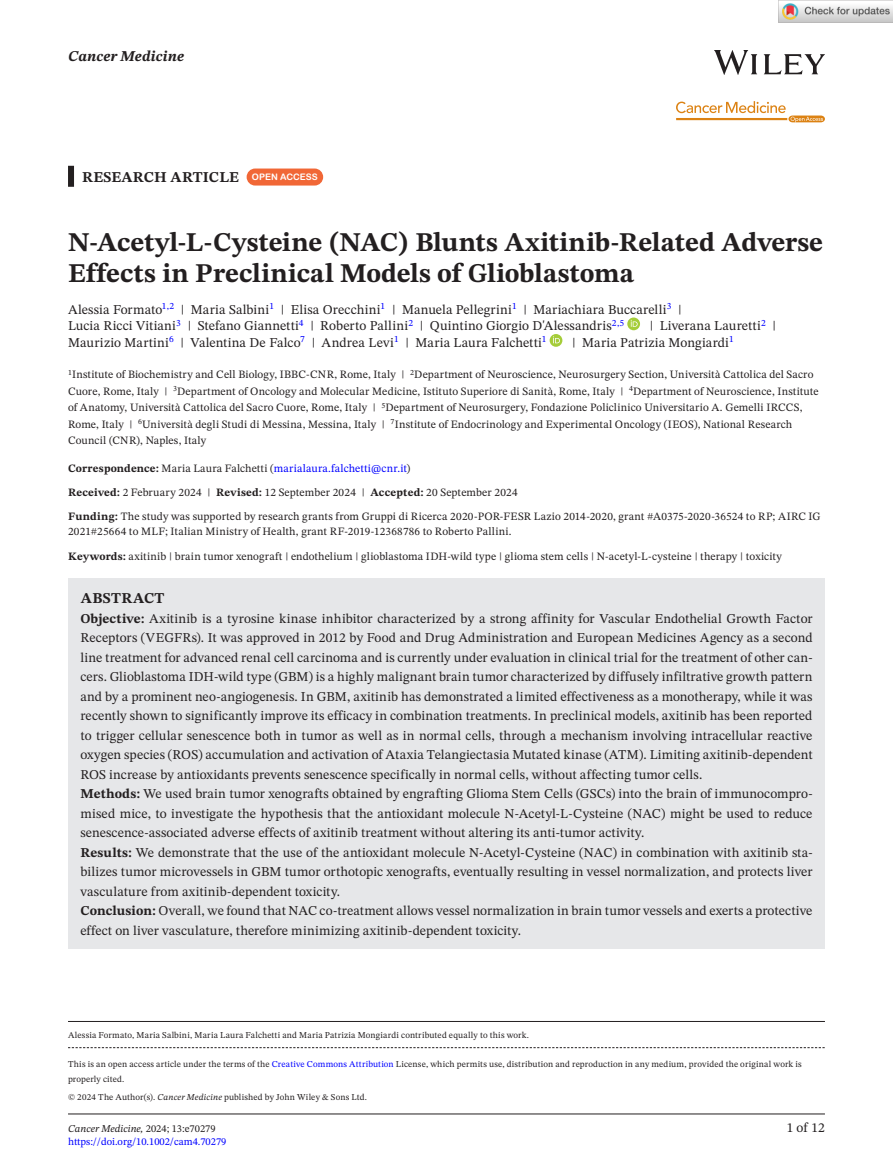
<style>
.page{position:relative;width:893px;height:1174px;background:#fff}
.page>*{position:absolute;margin:0;border:0;box-sizing:border-box;transform-origin:0 0}
.t1{font:700 27px/31.5px "STIX Two Text";color:#231f20}
.t2{font:700 15px "STIX Two Text";letter-spacing:.01em;color:#231f20}
.t3{font:italic 700 15px "STIX Two Text";letter-spacing:.01em;color:#231f20}
.t4{font:13.5px/19.5px "STIX Two Text";letter-spacing:.01em;color:#231f20}
.t5{font:11.25px/16.5px "STIX Two Text";letter-spacing:.015em;color:#231f20}
.t6{font:10.5px/12.6px "STIX Two Text";color:#00f}
.t7{font:9px/15px "STIX Two Text";letter-spacing:.02em;color:#231f20}
.s1{font-family:"Arial Rounded MT Bold";font-weight:400;font-size:9px;color:#fff}
.s2{font-weight:700}
.s3{color:#00f}
.s4{font-style:italic}
.s5{font-style:italic;color:#231f20}
.s6{color:#231f20}
</style>
<div class="page">
<img style="left:714px;top:51px;width:111px;height:23px">
<hr style="left:68px;top:1113px;width:757px;height:1px;background:#231f20">
<svg style="left:676px;top:101px;width:149px;height:21px"></svg>
<div style="left:68px;top:166px;width:6px;height:21px;background:#231f20"></div>
<div style="left:68px;top:578px;width:757px;height:42px;background:#e6e7e9"></div>
<div style="left:68px;top:597px;width:757px;height:195px;background:#e6e7e9"></div>
<div style="left:68px;top:773px;width:757px;height:78px;background:#e6e7e9"></div>
<div style="left:68px;top:831px;width:757px;height:78px;background:#e6e7e9"></div>
<div style="left:68px;top:890px;width:757px;height:58px;background:#e6e7e9"></div>
<div style="left:247px;top:168px;width:76px;height:17px;background:#f16736;border-radius:9px"></div>
<svg style="left:627px;top:317px;width:13px;height:13px"></svg>
<svg style="left:631px;top:320px;width:7px;height:7px"></svg>
<svg style="left:550px;top:334px;width:12px;height:13px"></svg>
<svg style="left:553px;top:336px;width:7px;height:7px"></svg>
<svg style="left:68px;top:1047px;width:757px;height:1px"></svg>
<hr style="left:68px;top:1021px;width:757px;height:1px;background:#231f20">
<img style="left:779px;top:0;width:114px;height:23px">
<p class="t3" style="left:68px;top:46px;width:118px">Cancer Medicine</p>
<p class="t2" style="left:82px;top:166px;width:237px">RESEARCH ARTICLE <span class="s1">OPEN ACCESS</span></p>
<h1 class="t1" style="left:68px;top:227px;width:757px">N-Acetyl-L-Cysteine (NAC) Blunts Axitinib-Related Adverse<br>Effects in Preclinical Models of Glioblastoma</h1>
<p class="t4" style="left:68px;top:301px;width:615px;line-height:16.5px">Alessia Formato<sup>1,2</sup> | Maria Salbini<sup>1</sup> | Elisa Orecchini<sup>1</sup> | Manuela Pellegrini<sup>1</sup> | Mariachiara Buccarelli<sup>3</sup> |<br>Lucia Ricci Vitiani<sup>3</sup> | Stefano Giannetti<sup>4</sup> | Roberto Pallini<sup>2</sup> | Quintino Giorgio D'Alessandris<sup>2,5</sup></p>
<p class="t4" style="left:650px;top:316px;width:128px">| Liverana Lauretti<sup>2</sup> |</p>
<p class="t4" style="left:68px;top:332px;width:480px">Maurizio Martini<sup>6</sup> | Valentina De Falco<sup>7</sup> | Andrea Levi<sup>1</sup> | Maria Laura Falchetti<sup>1</sup></p>
<p class="t4" style="left:572px;top:332px;width:163px">| Maria Patrizia Mongiardi<sup>1</sup></p>
<p class="t5" style="left:68px;top:366px;width:752px"><sup>1</sup>Institute of Biochemistry and Cell Biology, IBBC-CNR, Rome, Italy | <sup>2</sup>Department of Neuroscience, Neurosurgery Section, Università Cattolica del Sacro Cuore, Rome, Italy | <sup>3</sup>Department of Oncology and Molecular Medicine, Istituto Superiore di Sanità, Rome, Italy | <sup>4</sup>Department of Neuroscience, Institute of Anatomy, Università Cattolica del Sacro Cuore, Rome, Italy | <sup>5</sup>Department of Neurosurgery, Fondazione Policlinico Universitario A. Gemelli IRCCS, Rome, Italy | <sup>6</sup>Università degli Studi di Messina, Messina, Italy | <sup>7</sup>Institute of Endocrinology and Experimental Oncology (IEOS), National Research Council (CNR), Naples, Italy</p>
<p class="t5" style="left:68px;top:456px;width:754px;line-height:24px"><span class="s2">Correspondence:</span> Maria Laura Falchetti (<span class="s3">marialaura.falchetti@cnr.it</span>)<br><span class="s2">Received:</span> 2 February 2024 | <span class="s2">Revised:</span> 12 September 2024 | <span class="s2">Accepted:</span> 20 September 2024<br><span class="s2">Funding:</span> The study was supported by research grants from Gruppi di Ricerca 2020-POR-FESR Lazio 2014-2020, grant #A0375-2020-36524 to RP; AIRC IG</p>
<p class="t5" style="left:68px;top:523px;width:445px">2021#25664 to MLF; Italian Ministry of Health, grant RF-2019-12368786 to Roberto Pallini.</p>
<p class="t5" style="left:68px;top:548px;width:715px"><span class="s2">Keywords:</span> axitinib | brain tumor xenograft | endothelium | glioblastoma IDH-wild type | glioma stem cells | N-acetyl-L-cysteine | therapy | toxicity</p>
<p class="t2" style="left:81px;top:587px;width:85px">ABSTRACT</p>
<p class="t4" style="left:80px;top:608px;width:734px"><span class="s2">Objective:</span> Axitinib is a tyrosine kinase inhibitor characterized by a strong affinity for Vascular Endothelial Growth Factor Receptors (VEGFRs). It was approved in 2012 by Food and Drug Administration and European Medicines Agency as a second line treatment for advanced renal cell carcinoma and is currently under evaluation in clinical trial for the treatment of other can&shy;cers. Glioblastoma IDH-wild type (GBM) is a highly malignant brain tumor characterized by diffusely infiltrative growth pattern and by a prominent neo-angiogenesis. In GBM, axitinib has demonstrated a limited effectiveness as a monotherapy, while it was recently shown to significantly improve its efficacy in combination treatments. In preclinical models, axitinib has been reported to trigger cellular senescence both in tumor as well as in normal cells, through a mechanism involving intracellular reactive oxygen species (ROS) accumulation and activation of Ataxia Telangiectasia Mutated kinase (ATM). Limiting axitinib-dependent ROS increase by antioxidants prevents senescence specifically in normal cells, without affecting tumor cells.<br><span class="s2">Methods:</span> We used brain tumor xenografts obtained by engrafting Glioma Stem Cells (GSCs) into the brain of immunocompro&shy;mised mice, to investigate the hypothesis that the antioxidant molecule N-Acetyl-L-Cysteine (NAC) might be used to reduce senescence-associated adverse effects of axitinib treatment without altering its anti-tumor activity.<br><span class="s2">Results:</span> We demonstrate that the use of the antioxidant molecule N-Acetyl-Cysteine (NAC) in combination with axitinib sta&shy;bilizes tumor microvessels in GBM tumor orthotopic xenografts, eventually resulting in vessel normalization, and protects liver vasculature from axitinib-dependent toxicity.<br><span class="s2">Conclusion:</span> Overall, we found that NAC co-treatment allows vessel normalization in brain tumor vessels and exerts a protective effect on liver vasculature, therefore minimizing axitinib-dependent toxicity.</p>
<p class="t7" style="left:68px;top:1028px;width:463px">Alessia Formato, Maria Salbini, Maria Laura Falchetti and Maria Patrizia Mongiardi contributed equally to this work.</p>
<p class="t7" style="left:68px;top:1056px;width:735px">This is an open access article under the terms of the <span class="s3">Creative Commons Attribution</span> License, which permits use, distribution and reproduction in any medium, provided the original work is properly cited.</p>
<p class="t7" style="left:68px;top:1089px;width:301px">© 2024 The Author(s). <span class="s4">Cancer Medicine</span> published by John Wiley &amp; Sons Ltd.</p>
<p class="t6" style="left:68px;top:1122px;width:160px"><span class="s5">Cancer Medicine,</span> <span class="s6">2024; 13:e70279 </span>https://doi.org/10.1002/cam4.70279</p>
<p class="t4" style="left:787px;top:1118px;width:40px">1 of 12</p>
</div>
